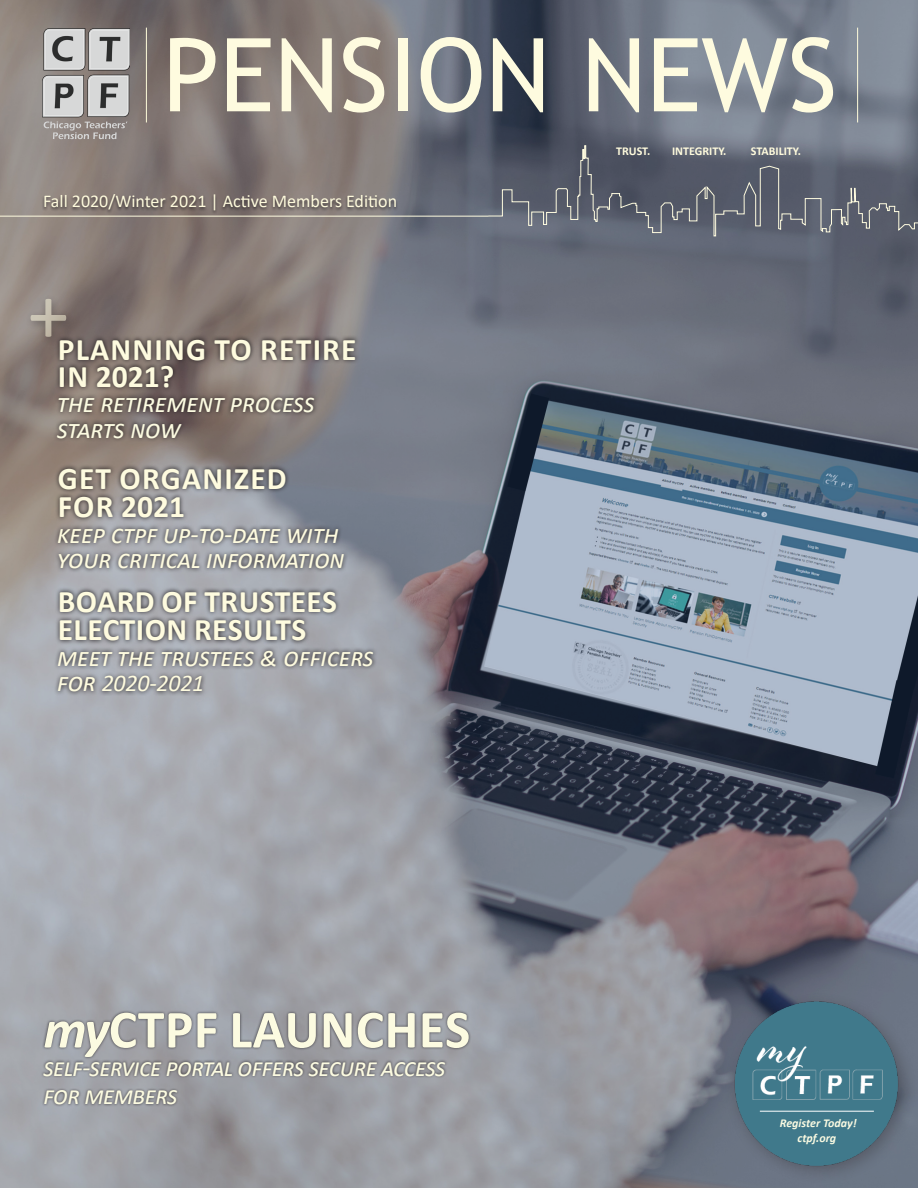
<style>
.page{position:relative;width:918px;height:1188px;background:#fff}
.page>*{position:absolute;margin:0;border:0;box-sizing:border-box;transform-origin:0 0}
.t1{font:102px "Trebuchet MS";color:#fefbdf}
.t2{font:82.95px "Calibri";color:#fefbdf}
.t3{font:700 54.15px "Calibri";letter-spacing:.01em;color:#fcfbe1}
.t4{font:700 31.5px/28.5px "Calibri";letter-spacing:.015em;color:#fefbdf}
.t5{font:700 31.5px "Calibri";letter-spacing:.04em;color:#fefbdf}
.t6{font:italic 27px "Calibri";letter-spacing:-.01em;color:#fefbdf}
.t7{font:italic 27px "Calibri";letter-spacing:-.01em;color:#fcfbe1}
.t8{font:italic 26.25px "Calibri";letter-spacing:-.03em;color:#fcfbe1}
.t9{font:italic 24px "Calibri";letter-spacing:-.01em;color:#fefbdf}
.t10{font:18px "Calibri";color:#fffbdd}
.t11{font:700 12px "Calibri";color:#fffbdd}
.body{font:italic 700 12px "Calibri";color:#fafae2}
.s1{font-size:27px}
.s2{font-style:italic}
</style>
<div class="page">
<img style="left:0;top:0;width:918px;height:1188px">
<svg style="left:0;top:145px;width:918px;height:92px;background:#706f74"></svg>
<hr style="left:146px;top:28px;width:1px;height:94px;background:#fffcdb">
<hr style="left:857px;top:28px;width:1px;height:94px;background:#fffcdb">
<div style="left:41px;top:1010px;width:431px;height:98px;background:#231f20;opacity:.75"></div>
<img style="left:42px;top:29px;width:88px;height:91px">
<svg style="left:44px;top:122px;width:83px;height:17px"></svg>
<svg style="left:53px;top:334px;width:325px;height:362px;background:#848284"></svg>
<div style="left:25px;top:294px;width:51px;height:54px;background:#231f20;opacity:.75"></div>
<div style="left:724px;top:992px;width:193px;height:192px;background:#231f20;opacity:.32"></div>
<img style="left:734px;top:1000px;width:165px;height:175px">
<hr style="left:760px;top:1111px;width:114px;height:1px;background:#fff">
<p class="t1" style="left:163px;top:11px;width:676px">PENSION NEWS</p>
<p class="t10" style="left:43px;top:189px;width:355px">Fall 2020/Winter 2021 | Active Members Edition</p>
<h2 class="t2" style="left:28px;top:256px;width:43px">+</h2>
<p class="t5" style="left:58px;top:327px;width:300px">PLANNING TO RETIRE</p>
<p class="t4" style="left:58px;top:361px;width:118px">IN 2021?</p>
<p class="t7" style="left:57px;top:384px;width:259px">the retirement process</p>
<p class="t7" style="left:57px;top:410px;width:125px">starts now</p>
<p class="t5" style="left:58px;top:456px;width:231px">GET ORGANIZED</p>
<p class="t4" style="left:58px;top:492px;width:129px">FOR 2021</p>
<p class="t6" style="left:57px;top:515px;width:283px">keep ctpf up-to-date with</p>
<p class="t6" style="left:57px;top:540px;width:289px">your critical information</p>
<p class="t4" style="left:58px;top:586px;width:281px">BOARD OF TRUSTEES<br>ELECTION RESULTS</p>
<p class="t6" style="left:57px;top:638px;width:318px">meet the trustees &amp; officers</p>
<p class="t9" style="left:57px;top:666px;width:149px"><span class="s1">for</span> 2020-2021</p>
<p class="t3" style="left:44px;top:991px;width:428px"><span class="s2">my</span>CTPF LAUNCHES</p>
<p class="t8" style="left:44px;top:1049px;width:404px">self-service portal offers secure access</p>
<p class="t8" style="left:44px;top:1077px;width:136px">for members</p>
<p class="t11" style="left:616px;top:143px;width:36px">TRUST.</p>
<p class="t11" style="left:672px;top:143px;width:56px">INTEGRITY.</p>
<p class="t11" style="left:751px;top:143px;width:52px">STABILITY.</p>
<p class="body" style="left:780px;top:1114px;width:78px">Register Today!</p>
<p class="body" style="left:797px;top:1129px;width:40px">ctpf.org</p>
</div>
